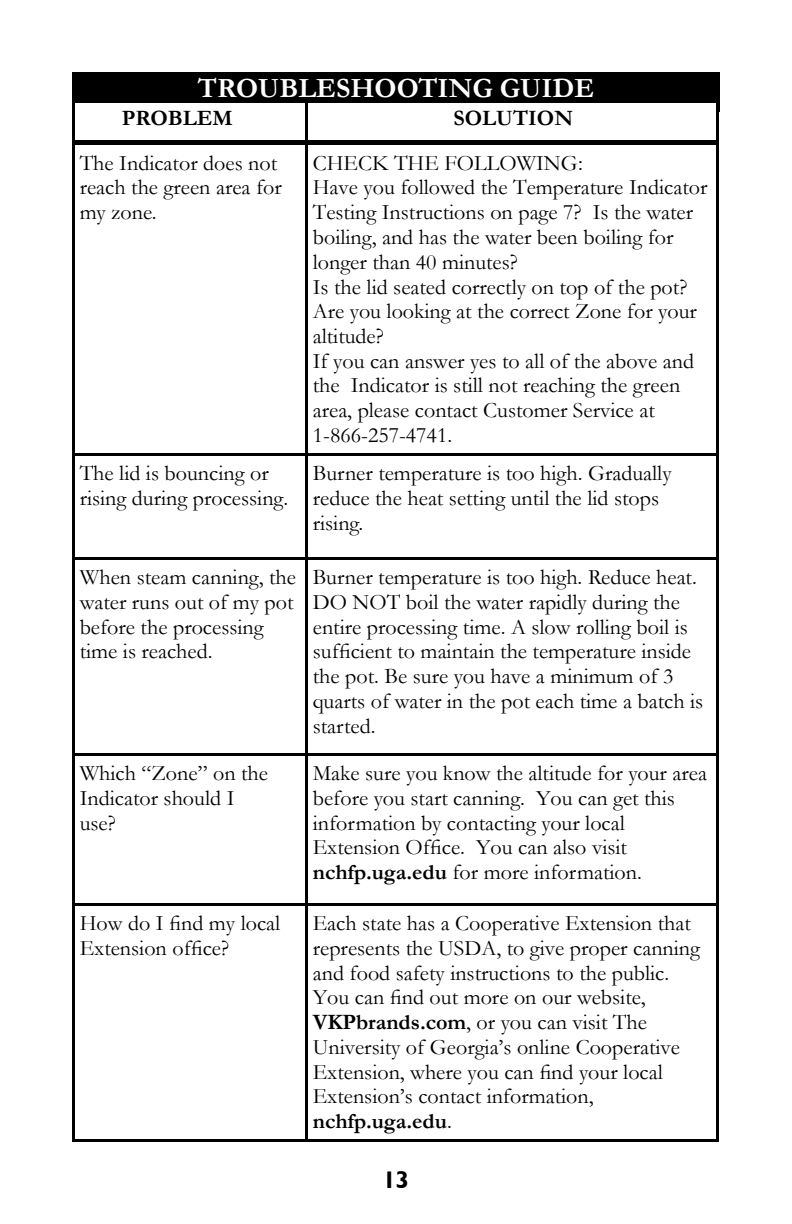
<style>
.page{position:relative;width:792px;height:1224px;background:#fff}
.page>*{position:absolute;margin:0;border:0;box-sizing:border-box;transform-origin:0 0}
.t1{font:700 28px "Garamond";color:#fff}
.t2{font:700 24px "Humanist 521 BT";color:#000}
.t3{font:22px/24.8px "Garamond";color:#000}
.t4{font:700 22px "Garamond";color:#000}
.s1{font-weight:700}
</style>
<div class="page">
<div style="left:72px;top:72px;width:648px;height:39px;background:#000"></div>
<div style="left:72px;top:100px;width:234px;height:43px;background:#fff"></div>
<div style="left:306px;top:100px;width:412px;height:43px;background:#fff"></div>
<hr style="left:72px;top:100px;width:2px;height:1040px;background:#000">
<hr style="left:305px;top:102px;width:2px;height:1038px;background:#000">
<hr style="left:716px;top:100px;width:2px;height:1040px;background:#000">
<hr style="left:72px;top:100px;width:234px;height:3px;background:#000">
<hr style="left:74px;top:141px;width:232px;height:4px;background:#000">
<hr style="left:306px;top:100px;width:412px;height:3px;background:#000">
<hr style="left:306px;top:141px;width:410px;height:4px;background:#000">
<hr style="left:74px;top:454px;width:232px;height:2px;background:#000">
<hr style="left:306px;top:454px;width:410px;height:2px;background:#000">
<hr style="left:74px;top:557px;width:232px;height:3px;background:#000">
<hr style="left:306px;top:557px;width:410px;height:3px;background:#000">
<hr style="left:74px;top:753px;width:232px;height:2px;background:#000">
<hr style="left:306px;top:753px;width:410px;height:2px;background:#000">
<hr style="left:74px;top:903px;width:232px;height:3px;background:#000">
<hr style="left:306px;top:903px;width:410px;height:3px;background:#000">
<hr style="left:72px;top:1140px;width:234px;height:2px;background:#000">
<hr style="left:306px;top:1140px;width:412px;height:2px;background:#000">
<p class="t1" style="left:198px;top:79px;width:398px">TROUBLESHOOTING GUIDE</p>
<p class="t4" style="left:122px;top:111px;width:112px">PROBLEM</p>
<p class="t4" style="left:453px;top:111px;width:121px">SOLUTION</p>
<p class="t3" style="left:80px;top:153px;width:204px">The Indicator does not reach the green area for my zone.</p>
<p class="t3" style="left:313px;top:153px;width:396px">CHECK THE FOLLOWING:<br>Have you followed the Temperature Indicator Testing Instructions on page 7? Is the water boiling, and has the water been boiling for longer than 40 minutes?<br>Is the lid seated correctly on top of the pot?<br>Are you looking at the correct Zone for your altitude?<br>If you can answer yes to all of the above and the Indicator is still not reaching the green area, please contact Customer Service at 1-866-257-4741.</p>
<p class="t3" style="left:80px;top:464px;width:210px">The lid is bouncing or rising during processing.</p>
<p class="t3" style="left:313px;top:464px;width:360px">Burner temperature is too high. Gradually reduce the heat setting until the lid stops rising.</p>
<p class="t3" style="left:80px;top:568px;width:619px">When steam canning, the Burner temperature is too high. Reduce heat. water runs out of my pot DO NOT boil the water rapidly during the before the processing<br>time is reached.</p>
<p class="t3" style="left:313px;top:617px;width:392px">entire processing time. A slow rolling boil is sufficient to maintain the temperature inside the pot. Be sure you have a minimum of 3 quarts of water in the pot each time a batch is started.</p>
<p class="t3" style="left:80px;top:763px;width:190px">Which “Zone” on the<br>Indicator should I use?</p>
<p class="t3" style="left:313px;top:763px;width:396px">Make sure you know the altitude for your area before you start canning. You can get this information by contacting your local Extension Office. You can also visit <span class="s1">nchfp.uga.edu</span> for more information.</p>
<p class="t3" style="left:80px;top:913px;width:202px">How do I find my local<br>Extension office?</p>
<p class="t3" style="left:313px;top:913px;width:389px">Each state has a Cooperative Extension that represents the USDA, to give proper canning and food safety instructions to the public.<br>You can find out more on our website, <span class="s1">VKPbrands.com</span>, or you can visit The University of Georgia’s online Cooperative Extension, where you can find your local Extension’s contact information, <span class="s1">nchfp.uga.edu</span>.</p>
<p class="t2" style="left:383px;top:1170px;width:28px">13</p>
</div>
